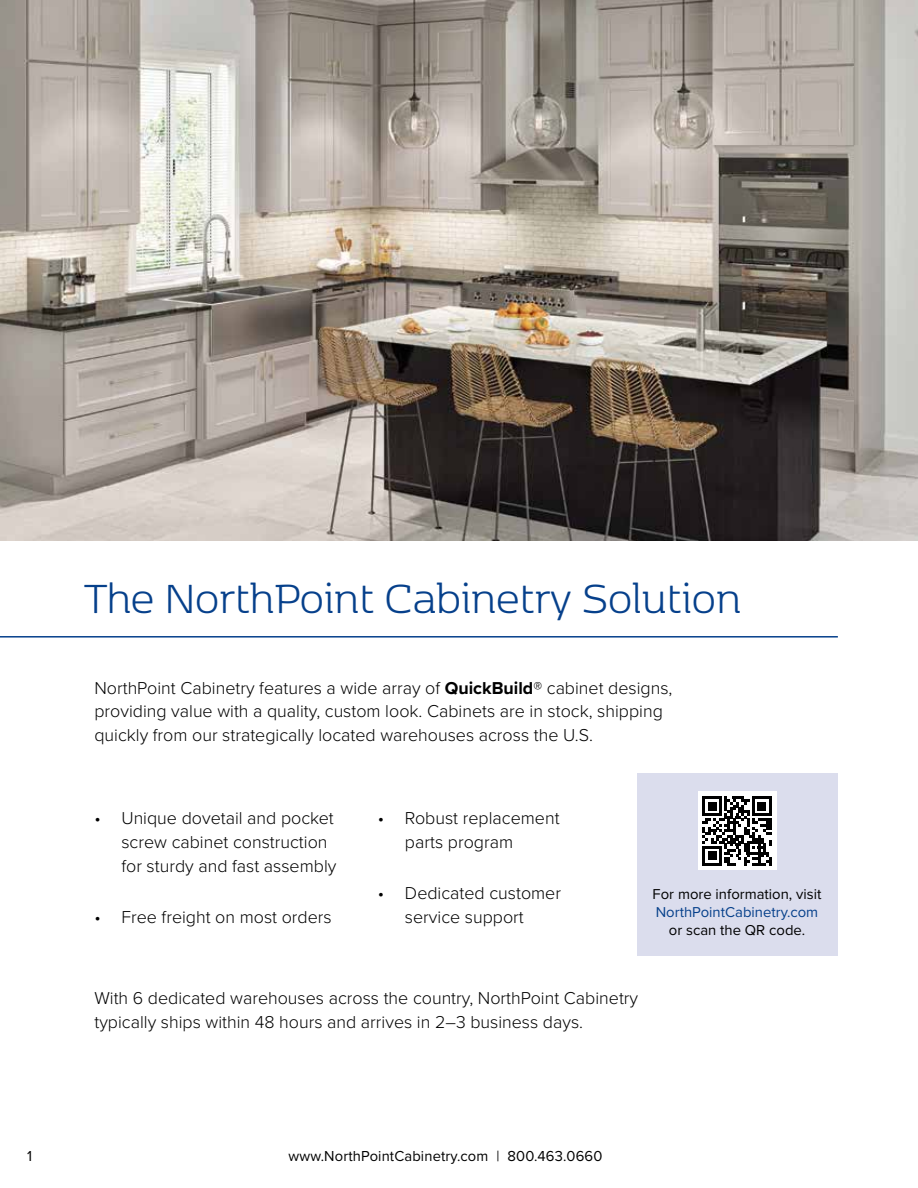
<style>
.page{position:relative;width:918px;height:1188px;background:#fff}
.page>*{position:absolute;margin:0;border:0;box-sizing:border-box;transform-origin:0 0}
.t1{font:300 47.85px "Kobenhavn";color:#06408b}
.t2{font:300 17.85px/23.9px "Proxima Nova";color:#000}
.t3{font:15px "Proxima Nova";letter-spacing:.01em;color:#000}
.t4{font:14.85px "Proxima Nova";color:#000}
.t5{font:14.85px "Proxima Nova";color:#06408b}
.s1{font-weight:700}
</style>
<div class="page">
<hr style="left:0;top:636px;width:838px;height:2px;background:#06408b">
<div style="left:637px;top:773px;width:200px;height:183px;background:#dbdded"></div>
<div style="left:698px;top:792px;width:78px;height:78px;background:#fff"></div>
<svg style="left:702px;top:796px;width:70px;height:70px"></svg>
<img style="left:0;top:0;width:918px;height:540px">
<h1 class="t1" style="left:84px;top:567px;width:658px">The NorthPoint Cabinetry Solution</h1>
<p class="t2" style="left:94px;top:675px;width:580px">NorthPoint Cabinetry features a wide array of <span class="s1">QuickBuild</span>® cabinet designs, providing value with a quality, custom look. Cabinets are in stock, shipping quickly from our strategically located warehouses across the U.S.</p>
<p class="t2" style="left:121px;top:805px;width:217px;text-indent:-27px">• Unique dovetail and pocket screw cabinet construction for sturdy and fast assembly</p>
<p class="t2" style="left:94px;top:904px;width:239px">• Free freight on most orders</p>
<p class="t2" style="left:405px;top:805px;width:156px;text-indent:-27px">• Robust replacement parts program</p>
<p class="t2" style="left:378px;top:880px;width:185px;text-align:center">• Dedicated customer service support</p>
<p class="t4" style="left:653px;top:883px;width:170px">For more information, visit</p>
<p class="t5" style="left:656px;top:901px;width:164px">NorthPointCabinetry.com</p>
<p class="t4" style="left:669px;top:919px;width:138px">or scan the QR code.</p>
<p class="t2" style="left:94px;top:985px;width:545px">With 6 dedicated warehouses across the country, NorthPoint Cabinetry typically ships within 48 hours and arrives in 2–3 business days.</p>
<p class="t3" style="left:27px;top:1145px;width:6px">1</p>
<p class="t3" style="left:289px;top:1145px;width:315px">www.NorthPointCabinetry.com | 800.463.0660</p>
</div>
